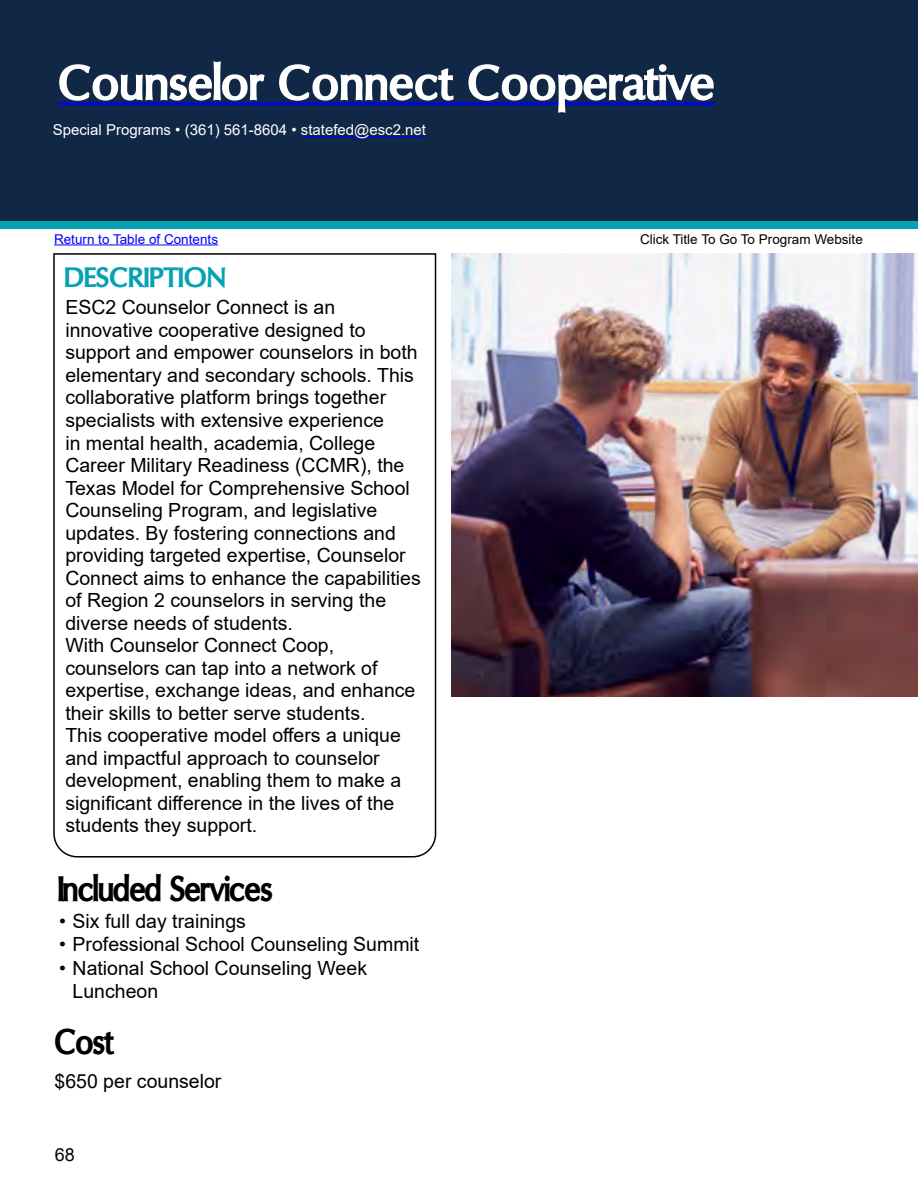
<style>
.page{position:relative;width:918px;height:1188px;background:#fff}
.page>*{position:absolute;margin:0;border:0;box-sizing:border-box;transform-origin:0 0}
.t1{font:51px "Oregon LDO Black";color:#fff}
.t2{font:36.3px "Oregon LDO Black";letter-spacing:-.02em;color:#000;scale:.91 1}
.t3{font:28.5px "Oregon LDO Black";color:#07a2b2}
.t4{font:19.5px/22.5px "Arial";color:#000}
.t5{font:18px "Arial";color:#000}
.t6{font:15px "Arial";color:#fff}
.t7{font:13.5px "Arial";color:#000}
.t8{font:13.5px "Arial";color:#00f}
</style>
<div class="page">
<div style="left:0;top:0;width:918px;height:222px;background:#102846"></div>
<div style="left:0;top:222px;width:918px;height:7px;background:#07a2b2"></div>
<hr style="left:54px;top:244px;width:164px;height:1px;background:#00f">
<svg style="left:53px;top:253px;width:384px;height:605px"></svg>
<img style="left:451px;top:253px;width:467px;height:444px">
<hr style="left:58px;top:102px;width:657px;height:3px;background:#00f">
<hr style="left:301px;top:136px;width:125px;height:1px;background:#00f">
<h1 class="t1" style="left:58px;top:54px;width:658px">Counselor Connect Cooperative</h1>
<p class="t6" style="left:53px;top:119px;width:375px">Special Programs • (361) 561-8604 • statefed@esc2.net</p>
<p class="t8" style="left:54px;top:229px;width:166px">Return to Table of Contents</p>
<p class="t7" style="left:640px;top:229px;width:224px">Click Title To Go To Program Website</p>
<h3 class="t3" style="left:64px;top:262px;width:164px">DESCRIPTION</h3>
<p class="t4" style="left:65px;top:296px;width:357px">ESC2 Counselor Connect is an innovative cooperative designed to support and empower counselors in both elementary and secondary schools. This collaborative platform brings together specialists with extensive experience<br>in mental health, academia, College Career Military Readiness (CCMR), the Texas Model for Comprehensive School Counseling Program, and legislative updates. By fostering connections and providing targeted expertise, Counselor Connect aims to enhance the capabilities of Region 2 counselors in serving the diverse needs of students.<br>With Counselor Connect Coop, counselors can tap into a network of expertise, exchange ideas, and enhance their skills to better serve students.<br>This cooperative model offers a unique and impactful approach to counselor development, enabling them to make a significant difference in the lives of the students they support.</p>
<h2 class="t2" style="left:58px;top:868px;width:237px">Included Services</h2>
<p class="t4" style="left:59px;top:910px;width:188px">• Six full day trainings</p>
<p class="t4" style="left:59px;top:933px;width:362px">• Professional School Counseling Summit</p>
<p class="t4" style="left:73px;top:956px;width:296px;line-height:23.4px;text-indent:-13px">• National School Counseling Week<br>Luncheon</p>
<h2 class="t2" style="left:55px;top:1021px;width:67px">Cost</h2>
<p class="t4" style="left:55px;top:1070px;width:168px">$650 per counselor</p>
<p class="t5" style="left:55px;top:1142px;width:22px">68</p>
</div>
